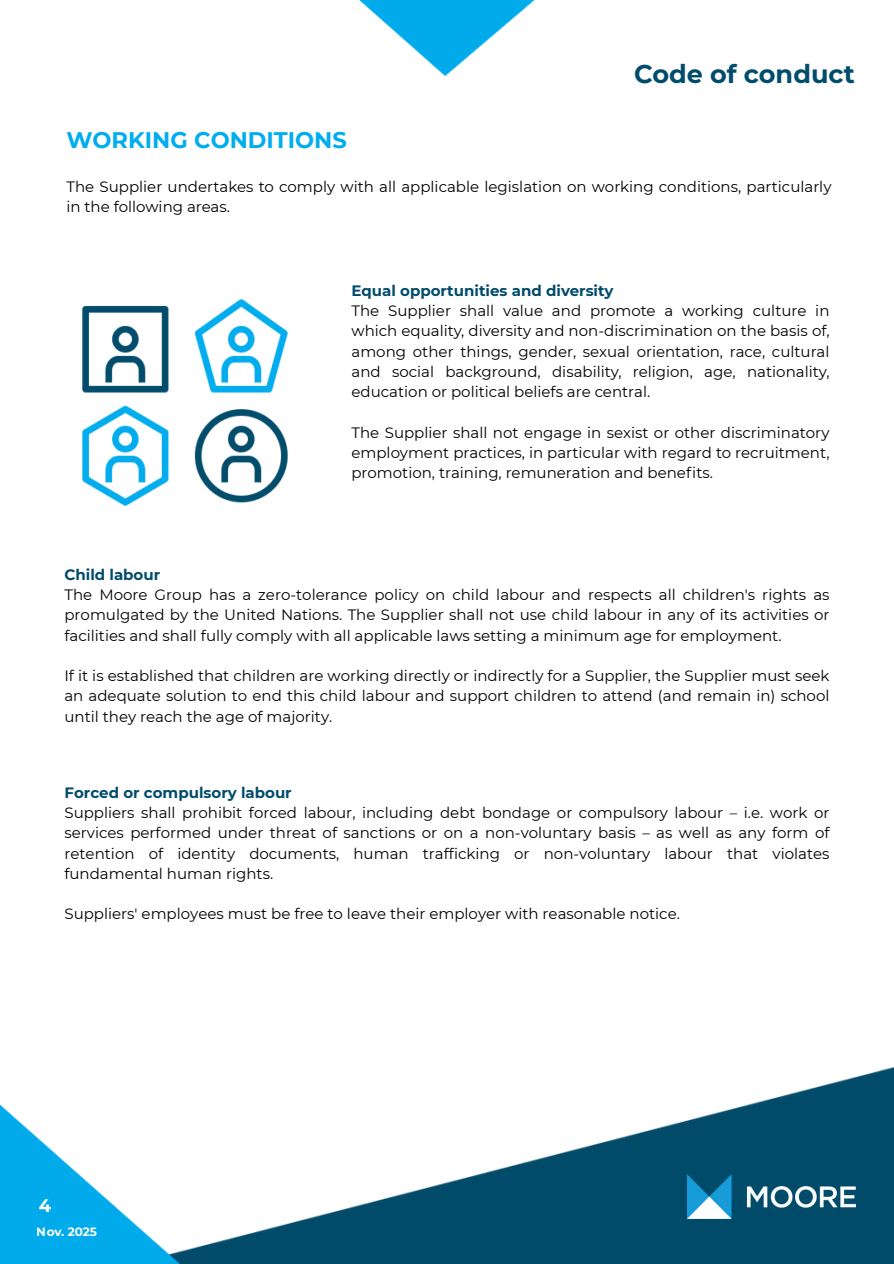
<style>
.page{position:relative;width:894px;height:1264px;background:#fff}
.page>*{position:absolute;margin:0;border:0;box-sizing:border-box;transform-origin:0 0}
.t1{font:700 25.5px "Montserrat";color:#004c6c}
.t2{font:700 22.5px "Montserrat";color:#00adee}
.t3{font:700 18px "Montserrat";color:#fff}
.t4{font:15px/20.2px "Montserrat";color:#000;text-align:justify}
.t5{font:700 15px "Montserrat";color:#004c6c}
.t6{font:700 12px "Montserrat";color:#fff}
</style>
<div class="page">
<img style="left:0;top:0;width:893px;height:1263px">
<img style="left:687px;top:1174px;width:168px;height:44px">
<img style="left:79px;top:297px;width:96px;height:101px">
<img style="left:191px;top:402px;width:99px;height:106px">
<img style="left:79px;top:401px;width:95px;height:107px">
<img style="left:188px;top:297px;width:103px;height:103px">
<h1 class="t1" style="left:634px;top:58px;width:222px">Code of conduct</h1>
<h2 class="t2" style="left:66px;top:126px;width:282px">WORKING CONDITIONS</h2>
<p class="t4" style="left:66px;top:176px;width:766px">The Supplier undertakes to comply with all applicable legislation on working conditions, particularly in the following areas.</p>
<p class="t5" style="left:351px;top:281px;width:263px">Equal opportunities and diversity</p>
<p class="t4" style="left:351px;top:300px;width:479px">The Supplier shall value and promote a working culture in which equality, diversity and non-discrimination on the basis of, among other things, gender, sexual orientation, race, cultural and social background, disability, religion, age, nationality, education or political beliefs are central.</p>
<p class="t4" style="left:351px;top:422px;width:479px">The Supplier shall not engage in sexist or other discriminatory employment practices, in particular with regard to recruitment, promotion, training, remuneration and benefits.</p>
<p class="t5" style="left:64px;top:565px;width:97px">Child labour</p>
<p class="t4" style="left:64px;top:584px;width:766px">The Moore Group has a zero-tolerance policy on child labour and respects all children's rights as promulgated by the United Nations. The Supplier shall not use child labour in any of its activities or facilities and shall fully comply with all applicable laws setting a minimum age for employment.</p>
<p class="t4" style="left:64px;top:665px;width:766px">If it is established that children are working directly or indirectly for a Supplier, the Supplier must seek an adequate solution to end this child labour and support children to attend (and remain in) school until they reach the age of majority.</p>
<p class="t5" style="left:64px;top:783px;width:229px">Forced or compulsory labour</p>
<p class="t4" style="left:64px;top:802px;width:766px">Suppliers shall prohibit forced labour, including debt bondage or compulsory labour – i.e. work or services performed under threat of sanctions or on a non-voluntary basis – as well as any form of retention of identity documents, human trafficking or non-voluntary labour that violates fundamental human rights.</p>
<p class="t4" style="left:64px;top:904px;width:616px">Suppliers' employees must be free to leave their employer with reasonable notice.</p>
<p class="t3" style="left:39px;top:1194px;width:14px">4</p>
<p class="t6" style="left:37px;top:1224px;width:62px">Nov. 2025</p>
</div>
